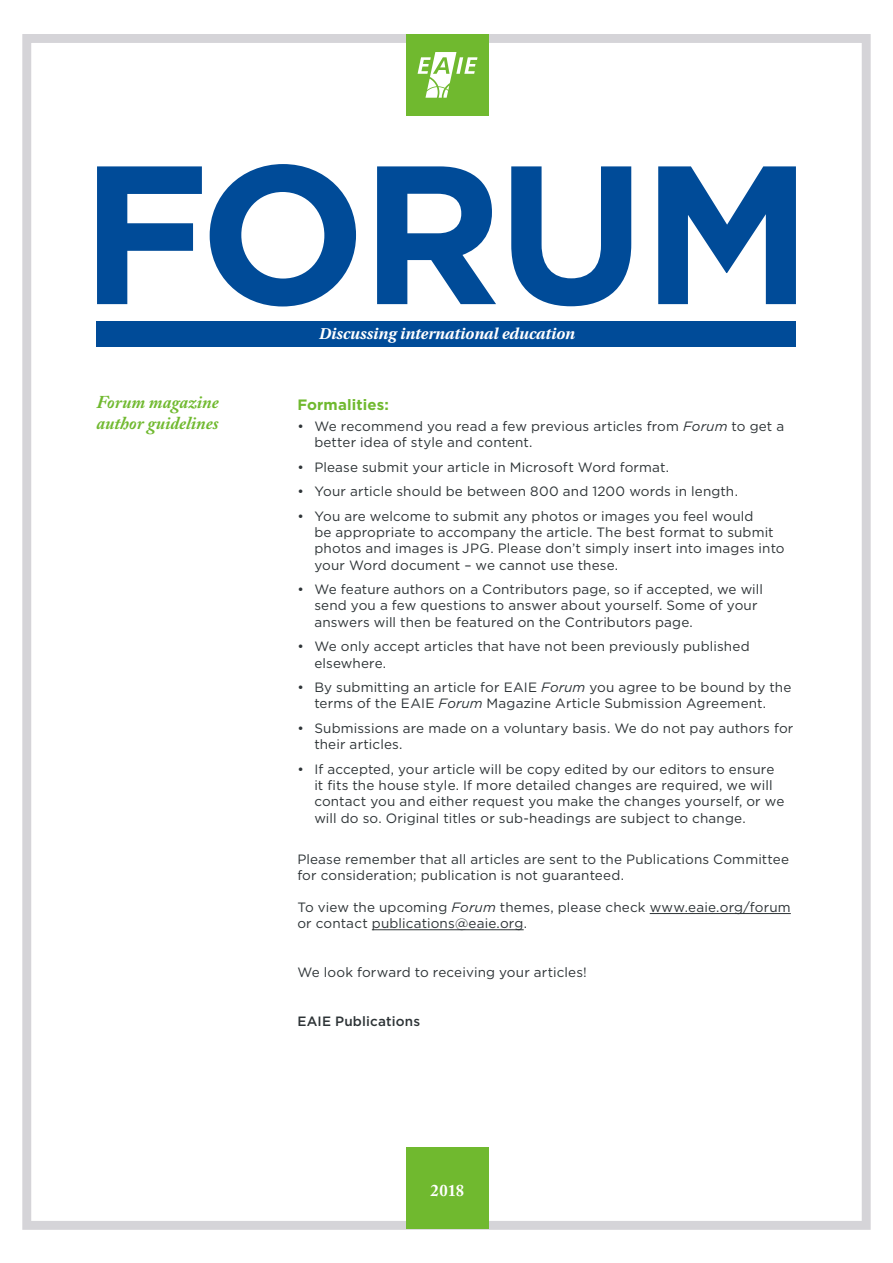
<style>
.page{position:relative;width:893px;height:1263px;background:#fff}
.page>*{position:absolute;margin:0;border:0;box-sizing:border-box;transform-origin:0 0}
.t1{font:italic 700 18px/21px "Adobe Caslon Pro";color:#70b92f}
.t2{font:700 16.5px "Adobe Caslon Pro";color:#fff}
.t3{font:italic 700 15.75px "Utopia";color:#fff}
.t4{font:700 15px "Gotham";letter-spacing:.01em;color:#70b92f}
.t5{font:13.5px/16.2px "Gotham";letter-spacing:.01em;color:#2d3336}
.t6{font:500 13.5px "Gotham";letter-spacing:.015em;color:#2d3336}
.s1{font-style:italic}
</style>
<div class="page">
<div style="left:22px;top:34px;width:849px;height:1196px;border:9px solid #d5d4d8"></div>
<hr style="left:650px;top:913px;width:141px;height:1px;background:#2d3336">
<hr style="left:372px;top:929px;width:152px;height:1px;background:#2d3336">
<svg style="left:97px;top:164px;width:699px;height:142px"></svg>
<div style="left:97px;top:321px;width:699px;height:26px;background:#004b98"></div>
<div style="left:406px;top:34px;width:83px;height:82px;background:#70b92f"></div>
<svg style="left:418px;top:52px;width:59px;height:46px"></svg>
<div style="left:406px;top:1147px;width:83px;height:82px;background:#70b92f"></div>
<h1 class="t1" style="left:97px;top:391px;width:124px">Forum magazine author guidelines</h1>
<p class="t3" style="left:318px;top:324px;width:258px">Discussing international education</p>
<p class="t4" style="left:297px;top:395px;width:93px">Formalities:</p>
<p class="t5" style="left:314px;top:417px;width:471px;text-indent:-17px">• We recommend you read a few previous articles from <span class="s1">Forum</span> to get a better idea of style and content.</p>
<p class="t5" style="left:297px;top:458px;width:373px">• Please submit your article in Microsoft Word format.</p>
<p class="t5" style="left:297px;top:483px;width:442px">• Your article should be between 800 and 1200 words in length.</p>
<p class="t5" style="left:314px;top:508px;width:472px;text-indent:-17px">• You are welcome to submit any photos or images you feel would<br>be appropriate to accompany the article. The best format to submit photos and images is JPG. Please don’t simply insert into images into your Word document – we cannot use these.</p>
<p class="t5" style="left:314px;top:581px;width:450px;text-indent:-17px">• We feature authors on a Contributors page, so if accepted, we will send you a few questions to answer about yourself. Some of your answers will then be featured on the Contributors page.</p>
<p class="t5" style="left:314px;top:638px;width:437px;text-indent:-17px">• We only accept articles that have not been previously published elsewhere.</p>
<p class="t5" style="left:314px;top:679px;width:478px;text-indent:-17px">• By submitting an article for EAIE <span class="s1">Forum</span> you agree to be bound by the terms of the EAIE <span class="s1">Forum</span> Magazine Article Submission Agreement.</p>
<p class="t5" style="left:314px;top:720px;width:480px;text-indent:-17px">• Submissions are made on a voluntary basis. We do not pay authors for their articles.</p>
<p class="t5" style="left:314px;top:761px;width:471px;text-indent:-17px">• If accepted, your article will be copy edited by our editors to ensure it fits the house style. If more detailed changes are required, we will contact you and either request you make the changes yourself, or we will do so. Original titles or sub-headings are subject to change.</p>
<p class="t5" style="left:297px;top:850px;width:493px">Please remember that all articles are sent to the Publications Committee for consideration; publication is not guaranteed.</p>
<p class="t5" style="left:297px;top:899px;width:495px">To view the upcoming <span class="s1">Forum</span> themes, please check www.eaie.org/forum or contact publications@eaie.org.</p>
<p class="t5" style="left:297px;top:964px;width:291px">We look forward to receiving your articles!</p>
<p class="t6" style="left:297px;top:1012px;width:124px">EAIE Publications</p>
<p class="t2" style="left:431px;top:1181px;width:35px">2018</p>
</div>
